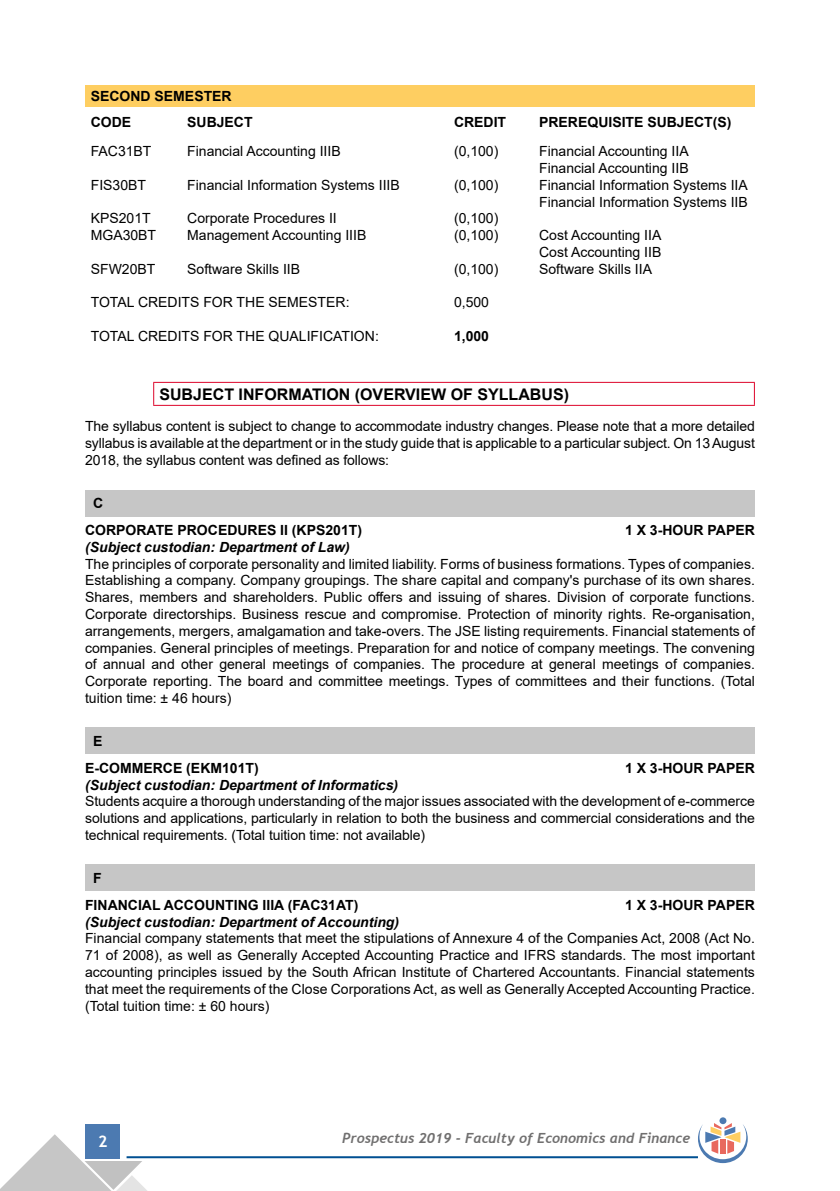
<style>
.page{position:relative;width:840px;height:1191px;background:#fff}
.page>*{position:absolute;margin:0;border:0;box-sizing:border-box;transform-origin:0 0}
.t1{font:700 16px "Arial";color:#000}
.t2{font:700 16px "Trebuchet MS";color:#fff}
.t3{font:14px/16.8px "Arial";color:#000;text-align:justify}
.t4{font:700 14px/26.8px "Arial";color:#000}
.t5{font:italic 700 14px "Arial";color:#000}
.t6{font:italic 700 14px "Trebuchet";color:#706f6f}
</style>
<div class="page">
<div style="left:86px;top:1124px;width:34px;height:34px;background:#4c7ab1"></div>
<hr style="left:126px;top:1156px;width:571px;height:2px;background:#005092">
<svg style="left:0;top:1134px;width:148px;height:57px"></svg>
<div style="left:719px;top:1117px;width:7px;height:7px;background:#4c7ab1;border-radius:50%"></div>
<svg style="left:697px;top:1123px;width:50px;height:40px"></svg>
<div style="left:85px;top:85px;width:669px;height:22px;background:#fece61"></div>
<hr style="left:153px;top:382px;width:601px;height:1px;background:#dd052b">
<svg style="left:153px;top:383px;width:1px;height:22px"></svg>
<svg style="left:753px;top:383px;width:1px;height:22px"></svg>
<hr style="left:153px;top:405px;width:601px;height:1px;background:#dd052b">
<div style="left:85px;top:490px;width:669px;height:26px;background:#c6c6c6"></div>
<div style="left:85px;top:728px;width:669px;height:26px;background:#c6c6c6"></div>
<div style="left:85px;top:865px;width:669px;height:26px;background:#c6c6c6"></div>
<p class="t4" style="left:91px;top:83px;width:142px">SECOND SEMESTER<br>CODE</p>
<p class="t4" style="left:187px;top:109px;width:67px">SUBJECT</p>
<p class="t4" style="left:454px;top:109px;width:54px">CREDIT</p>
<p class="t4" style="left:539px;top:109px;width:194px">PREREQUISITE SUBJECT(S)</p>
<p class="t3" style="left:91px;top:143px;width:62px">FAC31BT</p>
<p class="t3" style="left:187px;top:143px;width:155px">Financial Accounting IIIB</p>
<p class="t3" style="left:454px;top:143px;width:46px">(0,100)</p>
<p class="t3" style="left:539px;top:143px;width:151px">Financial Accounting IIA<br>Financial Accounting IIB</p>
<p class="t3" style="left:91px;top:176px;width:57px">FIS30BT</p>
<p class="t3" style="left:187px;top:176px;width:214px">Financial Information Systems IIIB</p>
<p class="t3" style="left:454px;top:176px;width:46px">(0,100)</p>
<p class="t3" style="left:539px;top:176px;width:210px">Financial Information Systems IIA<br>Financial Information Systems IIB</p>
<p class="t3" style="left:91px;top:210px;width:61px">KPS201T</p>
<p class="t3" style="left:187px;top:210px;width:151px">Corporate Procedures II</p>
<p class="t3" style="left:454px;top:210px;width:46px">(0,100)</p>
<p class="t3" style="left:91px;top:227px;width:67px">MGA30BT</p>
<p class="t3" style="left:187px;top:227px;width:180px">Management Accounting IIIB</p>
<p class="t3" style="left:454px;top:227px;width:46px">(0,100)</p>
<p class="t3" style="left:539px;top:227px;width:124px">Cost Accounting IIA<br>Cost Accounting IIB</p>
<p class="t3" style="left:91px;top:260px;width:66px">SFW20BT</p>
<p class="t3" style="left:187px;top:260px;width:114px">Software Skills IIB</p>
<p class="t3" style="left:454px;top:260px;width:46px">(0,100)</p>
<p class="t3" style="left:539px;top:260px;width:114px">Software Skills IIA</p>
<p class="t3" style="left:91px;top:294px;width:260px">TOTAL CREDITS FOR THE SEMESTER:</p>
<p class="t3" style="left:454px;top:294px;width:37px">0,500</p>
<p class="t3" style="left:91px;top:328px;width:289px">TOTAL CREDITS FOR THE QUALIFICATION:</p>
<p class="t4" style="left:454px;top:323px;width:37px">1,000</p>
<p class="t1" style="left:159px;top:383px;width:411px">SUBJECT INFORMATION (OVERVIEW OF SYLLABUS)</p>
<p class="t3" style="left:85px;top:418px;width:671px">The syllabus content is subject to change to accommodate industry changes. Please note that a more detailed syllabus is available at the department or in the study guide that is applicable to a particular subject. On 13 August 2018, the syllabus content was defined as follows:</p>
<p class="t4" style="left:85px;top:490px;width:278px;text-indent:8px">C<br>CORPORATE PROCEDURES II (KPS201T)</p>
<p class="t4" style="left:624px;top:517px;width:131px">1 X 3-HOUR PAPER</p>
<p class="t5" style="left:85px;top:537px;width:266px">(Subject custodian: Department of Law)</p>
<p class="t3" style="left:85px;top:555px;width:671px">The principles of corporate personality and limited liability. Forms of business formations. Types of companies.<br>Establishing a company. Company groupings. The share capital and company's purchase of its own shares.<br>Shares, members and shareholders. Public offers and issuing of shares. Division of corporate functions.<br>Corporate directorships. Business rescue and compromise. Protection of minority rights. Re-organisation, arrangements, mergers, amalgamation and take-overs. The JSE listing requirements. Financial statements of companies. General principles of meetings. Preparation for and notice of company meetings. The convening of annual and other general meetings of companies. The procedure at general meetings of companies.<br>Corporate reporting. The board and committee meetings. Types of committees and their functions. (Total tuition time: ± 46 hours)</p>
<p class="t4" style="left:85px;top:728px;width:175px;text-indent:8px">E<br>E-COMMERCE (EKM101T)</p>
<p class="t4" style="left:624px;top:754px;width:131px">1 X 3-HOUR PAPER</p>
<p class="t5" style="left:85px;top:775px;width:314px">(Subject custodian: Department of Informatics)</p>
<p class="t3" style="left:85px;top:793px;width:670px">Students acquire a thorough understanding of the major issues associated with the development of e-commerce solutions and applications, particularly in relation to both the business and commercial considerations and the technical requirements. (Total tuition time: not available)</p>
<p class="t4" style="left:85px;top:865px;width:274px;text-indent:8px">F<br>FINANCIAL ACCOUNTING IIIA (FAC31AT)</p>
<p class="t4" style="left:624px;top:891px;width:131px">1 X 3-HOUR PAPER</p>
<p class="t5" style="left:85px;top:912px;width:315px">(Subject custodian: Department of Accounting)</p>
<p class="t3" style="left:85px;top:930px;width:671px">Financial company statements that meet the stipulations of Annexure 4 of the Companies Act, 2008 (Act No.<br>71 of 2008), as well as Generally Accepted Accounting Practice and IFRS standards. The most important accounting principles issued by the South African Institute of Chartered Accountants. Financial statements that meet the requirements of the Close Corporations Act, as well as Generally Accepted Accounting Practice. (Total tuition time: ± 60 hours)</p>
<p class="t2" style="left:98px;top:1131px;width:11px">2</p>
<p class="t6" style="left:342px;top:1129px;width:349px">Prospectus 2019 - Faculty of Economics and Finance</p>
</div>
